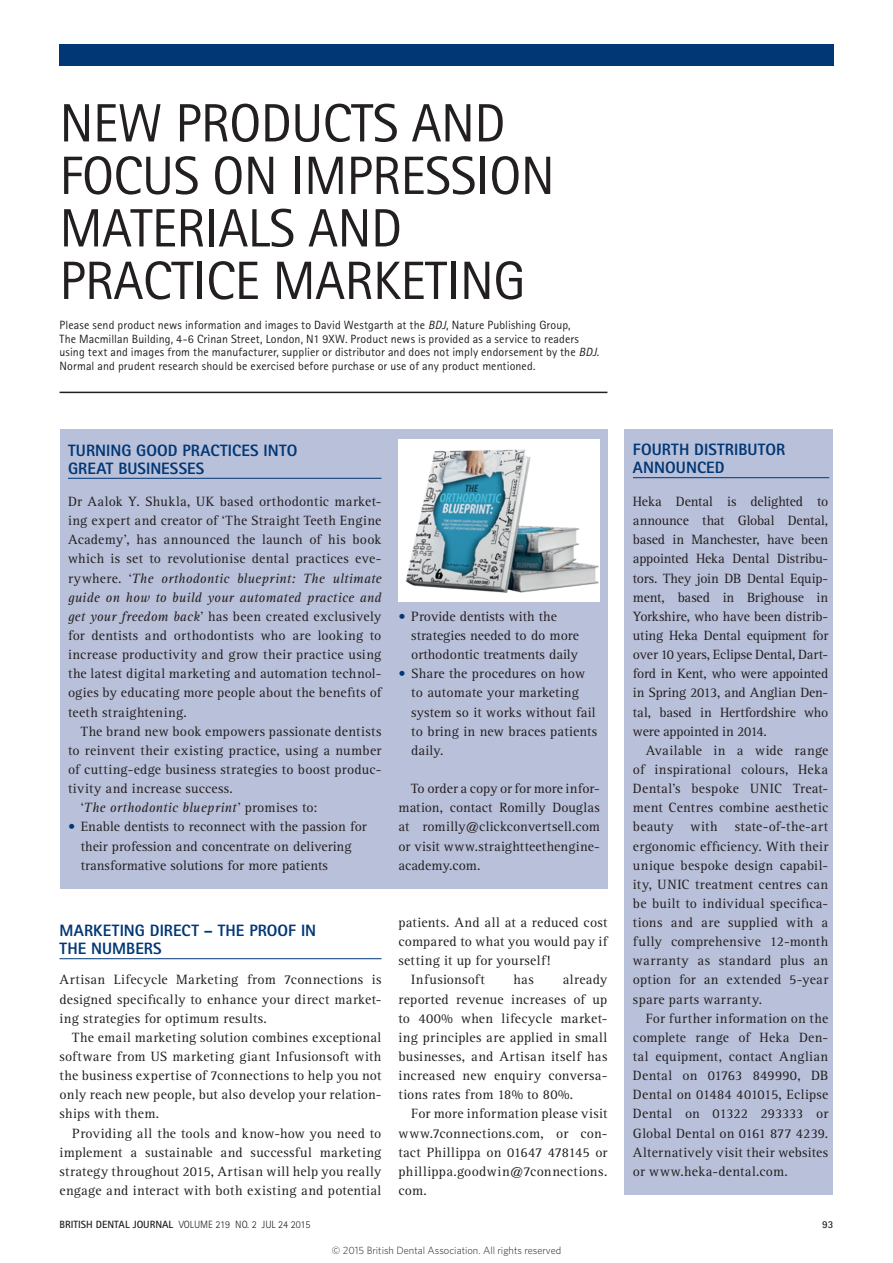
<style>
.page{position:relative;width:893px;height:1263px;background:#fff}
.page>*{position:absolute;margin:0;border:0;box-sizing:border-box;transform-origin:0 0}
.t1{font:54px/52.5px "Rotis Sans Serif Std";letter-spacing:-.01em;color:#231f20}
._1_BDJ_trade_heading{font:800 16.5px/18px "Rotis Sans Serif Std";letter-spacing:.005em;color:#013775}
._1_BDJ_body{font:13.95px/19.2px "Rotis Serif Std";letter-spacing:.015em;color:#231f20;text-align:justify}
._1_BDJ_body_fullout{font:13.95px/19.2px "Rotis Serif Std";color:#231f20;text-align:justify}
._1_BDJ_body-2{font:italic 13.95px "Rotis Serif Std";letter-spacing:.015em;color:#231f20}
._1_BDJ_in_brief{font:12px/13.5px "Rotis Sans Serif Std";letter-spacing:.01em;color:#231f20}
.t2{font:300 10.5px "Whitney";color:#231f20}
.t3{font:300 10.5px "Rotis Sans Serif Std";color:#231f20}
.t4{font:700 10.5px "Rotis Sans Serif Std";color:#231f20}
.s1{font-style:italic}
.s2{font-style:normal}
.s3{color:#013775}
.s4{font-weight:700}
</style>
<div class="page">
<div style="left:59px;top:44px;width:774px;height:22px;background:#013775"></div>
<hr style="left:60px;top:392px;width:547px;height:1px;background:#231f20">
<div style="left:60px;top:429px;width:547px;height:460px;background:#b9c0d9"></div>
<hr style="left:68px;top:478px;width:313px;height:1px;background:#013775">
<div style="left:624px;top:429px;width:209px;height:766px;background:#b9c0d9"></div>
<img style="left:398px;top:439px;width:202px;height:163px">
<hr style="left:633px;top:477px;width:196px;height:1px;background:#013775">
<hr style="left:60px;top:958px;width:321px;height:1px;background:#013775">
<p class="t1" style="left:60px;top:97px;width:497px">NEW PRODUCTS AND<br>FOCUS ON IMPRESSION<br>MATERIALS AND<br>PRACTICE MARKETING</p>
<p class="_1_BDJ_in_brief" style="left:60px;top:319px;width:541px">Please send product news information and images to David Westgarth at the <span class="s1">BDJ</span>, Nature Publishing Group,<br>The Macmillan Building, 4-6 Crinan Street, London, N1 9XW. Product news is provided as a service to readers using text and images from the manufacturer, supplier or distributor and does not imply endorsement by the <span class="s1">BDJ</span>.<br>Normal and prudent research should be exercised before purchase or use of any product mentioned.</p>
<p class="_1_BDJ_trade_heading" style="left:68px;top:441px;width:231px">TURNING GOOD PRACTICES INTO<br>GREAT BUSINESSES</p>
<p class="_1_BDJ_body_fullout" style="left:68px;top:492px;width:315px">Dr Aalok Y. Shukla, UK based orthodontic market&shy;ing expert and creator of ‘The Straight Teeth Engine Academy’, has announced the launch of his book which is set to revolutionise dental practices eve&shy;rywhere. ‘<span class="s1">The orthodontic blueprint: The ultimate guide on how to build your automated practice and get your freedom back</span>’ has been created exclusively for dentists and orthodontists who are looking to increase productivity and grow their practice using the latest digital marketing and automation technol&shy;ogies by educating more people about the benefits of teeth straightening.</p>
<p class="_1_BDJ_body" style="left:68px;top:722px;width:315px;text-indent:13px">The brand new book empowers passionate dentists to reinvent their existing practice, using a number of cutting-edge business strategies to boost produc&shy;tivity and increase success.</p>
<p class="_1_BDJ_body-2" style="left:81px;top:800px;width:238px"><span class="s2">‘</span>The orthodontic blueprint<span class="s2">’ promises to:</span></p>
<p class="_1_BDJ_body_fullout" style="left:81px;top:817px;width:288px;text-align:left;text-indent:-13px"><span class="s3">•</span> Enable dentists to reconnect with the passion for their profession and concentrate on delivering transformative solutions for more patients</p>
<p class="_1_BDJ_body_fullout" style="left:411px;top:607px;width:169px;text-align:left;text-indent:-13px"><span class="s3">•</span> Provide dentists with the strategies needed to do more orthodontic treatments daily</p>
<p class="_1_BDJ_body_fullout" style="left:411px;top:664px;width:187px;text-align:left;text-indent:-13px"><span class="s3">•</span> Share the procedures on how to automate your marketing system so it works without fail to bring in new braces patients daily.</p>
<p class="_1_BDJ_body" style="left:398px;top:779px;width:203px;text-indent:13px">To order a copy or for more infor&shy;mation, contact Romilly Douglas at romilly@clickconvertsell.com or visit www.straightteethengine&shy;academy.com.</p>
<p class="_1_BDJ_trade_heading" style="left:60px;top:921px;width:258px">MARKETING DIRECT – THE PROOF IN<br>THE NUMBERS</p>
<p class="_1_BDJ_body_fullout" style="left:60px;top:971px;width:323px">Artisan Lifecycle Marketing from 7connections is designed specifically to enhance your direct market&shy;ing strategies for optimum results.</p>
<p class="_1_BDJ_body" style="left:60px;top:1028px;width:323px;text-indent:13px">The email marketing solution combines exceptional software from US marketing giant Infusionsoft with the business expertise of 7connections to help you not only reach new people, but also develop your relation&shy;ships with them.</p>
<p class="_1_BDJ_body" style="left:60px;top:1124px;width:323px;text-indent:13px">Providing all the tools and know-how you need to implement a sustainable and successful marketing strategy throughout 2015, Artisan will help you really engage and interact with both existing and potential</p>
<p class="_1_BDJ_body" style="left:398px;top:913px;width:211px">patients. And all at a reduced cost compared to what you would pay if setting it up for yourself!</p>
<p class="_1_BDJ_body" style="left:411px;top:971px;width:75px">Infusionsoft</p>
<p class="_1_BDJ_body" style="left:514px;top:971px;width:22px">has</p>
<p class="_1_BDJ_body" style="left:398px;top:971px;width:210px;text-indent:164px">already reported revenue increases of up to 400% when lifecycle market&shy;ing principles are applied in small businesses, and Artisan itself has increased new enquiry conversa&shy;tions rates from 18% to 80%.</p>
<p class="_1_BDJ_body" style="left:398px;top:1104px;width:210px;text-indent:13px">For more information please visit www.7connections.com, or con&shy;tact Phillippa on 01647 478145 or phillippa.goodwin@7connections. com.</p>
<p class="_1_BDJ_trade_heading" style="left:633px;top:440px;width:154px">FOURTH DISTRIBUTOR<br>ANNOUNCED</p>
<p class="_1_BDJ_body_fullout" style="left:633px;top:492px;width:197px">Heka Dental is delighted to announce that Global Dental, based in Manchester, have been appointed Heka Dental Distribu&shy;tors. They join DB Dental Equip&shy;ment, based in Brighouse in Yorkshire, who have been distrib&shy;uting Heka Dental equipment for over 10 years, Eclipse Dental, Dart&shy;ford in Kent, who were appointed in Spring 2013, and Anglian Den&shy;tal, based in Hertfordshire who were appointed in 2014.</p>
<p class="_1_BDJ_body" style="left:633px;top:741px;width:197px;text-indent:13px">Available in a wide range of inspirational colours, Heka Dental’s bespoke UNIC Treat&shy;ment Centres combine aesthetic beauty with state-of-the-art ergonomic efficiency. With their unique bespoke design capabil&shy;ity, UNIC treatment centres can be built to individual specifica&shy;tions and are supplied with a fully comprehensive 12-month warranty as standard plus an option for an extended 5-year spare parts warranty.</p>
<p class="_1_BDJ_body" style="left:633px;top:1009px;width:197px;text-indent:13px">For further information on the complete range of Heka Den&shy;tal equipment, contact Anglian Dental on 01763 849990, DB Dental on 01484 401015, Eclipse Dental on 01322 293333 or Global Dental on 0161 877 4239.<br>Alternatively visit their websites or www.heka-dental.com.</p>
<p class="t3" style="left:60px;top:1218px;width:253px"><span class="s4">BRITISH DENTAL JOURNAL</span> VOLUME 219 NO. 2 JUL 24 2015</p>
<p class="t4" style="left:822px;top:1217px;width:13px">93</p>
<p class="t2" style="left:332px;top:1243px;width:231px">© 2015 British Dental Association. All rights reserved</p>
</div>
